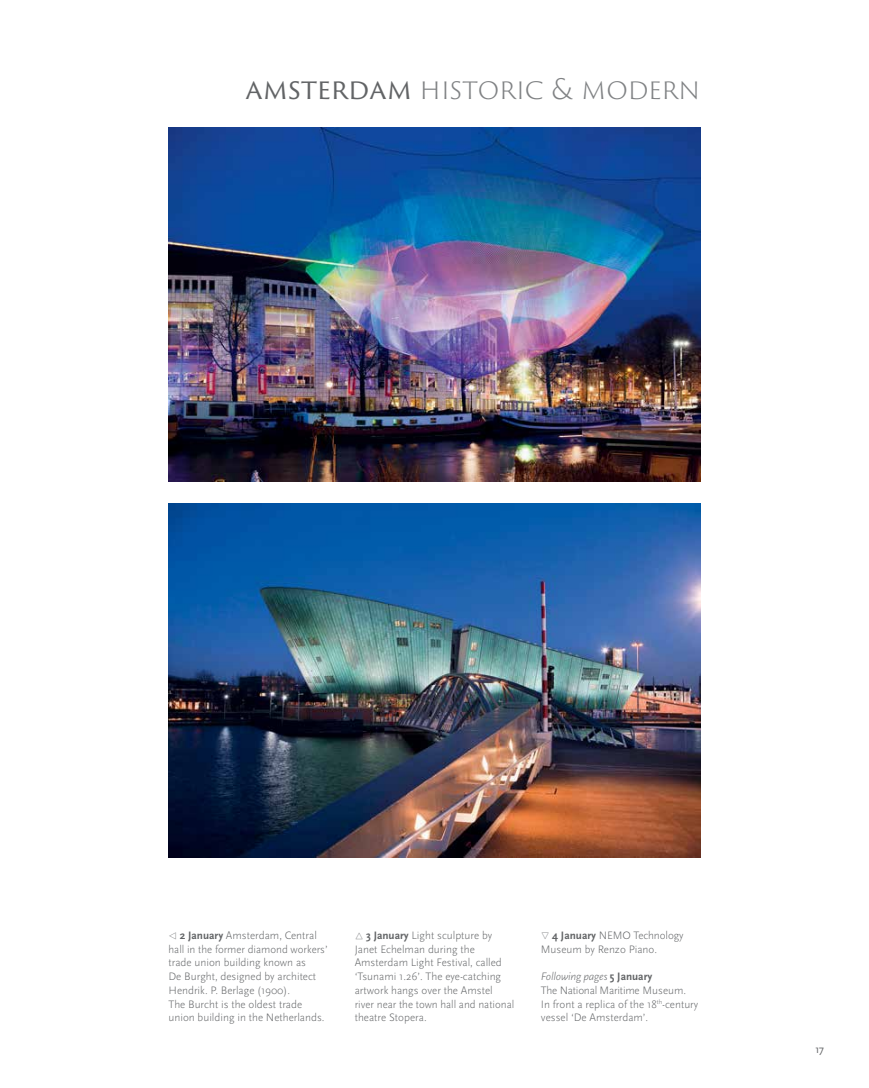
<style>
.page{position:relative;width:869px;height:1088px;background:#fff}
.page>*{position:absolute;margin:0;border:0;box-sizing:border-box;transform-origin:0 0}
.t1{font:300 27.5px "Trajan Sans Pro";letter-spacing:-.005em;color:#808284}
.t2{font:300 11.25px/13.8px "Scala Sans Pro";color:#626466}
.t3{font:11.25px "Scala Sans Pro";color:#626466}
.s1{font-weight:400;color:#626466}
.s2{font-family:"Scala Pro";font-weight:700;font-size:13.75px}
.s3{font-weight:700}
.s4{font-style:italic}
</style>
<div class="page">
<img style="left:168px;top:128px;width:532px;height:354px">
<img style="left:168px;top:503px;width:532px;height:354px">
<h1 class="t1" style="left:245px;top:71px;width:456px"><span class="s1">AMSTERDAM</span> HISTORIC &amp; MODERN</h1>
<p class="t2" style="left:168px;top:928px;width:161px"><span class="s2">◃</span> <span class="s3">2 January</span> Amsterdam, Central hall in the former diamond workers’ trade union building known as<br>De Burght, designed by architect<br>Hendrik. P. Berlage (1900).<br>The Burcht is the oldest trade union building in the Netherlands.</p>
<p class="t2" style="left:354px;top:928px;width:161px"><span class="s2">▵</span> <span class="s3">3 January</span> Light sculpture by<br>Janet Echelman during the<br>Amsterdam Light Festival, called ‘Tsunami 1.26’. The eye-catching artwork hangs over the Amstel river near the town hall and national theatre Stopera.</p>
<p class="t2" style="left:540px;top:928px;width:144px"><span class="s2">▿</span> <span class="s3">4 January</span> NEMO Technology<br>Museum by Renzo Piano.</p>
<p class="t2" style="left:540px;top:969px;width:159px"><span class="s4">Following pages</span> <span class="s3">5 January<br></span>The National Maritime Museum.<br>In front a replica of the 18<sup>th</sup>-century vessel ‘De Amsterdam’.</p>
<p class="t3" style="left:814px;top:1043px;width:10px">17</p>
</div>
